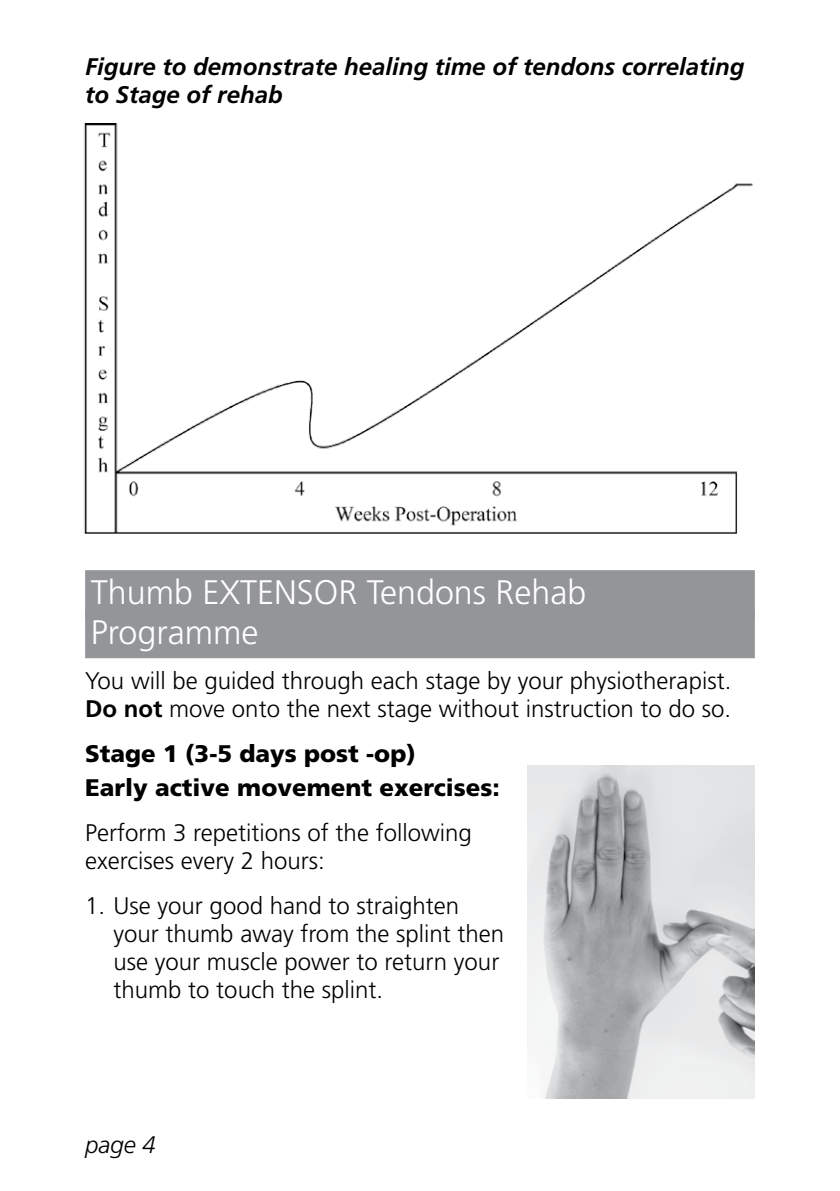
<style>
.page{position:relative;width:840px;height:1191px;background:#fff}
.page>*{position:absolute;margin:0;border:0;box-sizing:border-box;transform-origin:0 0}
.t1{font:300 34px/40px "Frutiger";color:#fff}
.t2{font:300 24px/28px "Frutiger";color:#000}
.t3{font:italic 700 24px/28px "Frutiger";color:#000}
.t4{font:900 24px/33.6px "Frutiger";color:#000}
.t5{font:italic 300 24px "Frutiger";color:#000}
.s1{font-weight:700}
</style>
<div class="page">
<img style="left:84px;top:124px;width:669px;height:409px">
<div style="left:85px;top:570px;width:669px;height:48px;background:#939598"></div>
<div style="left:85px;top:610px;width:669px;height:48px;background:#939598"></div>
<img style="left:527px;top:765px;width:227px;height:333px">
<p class="t3" style="left:85px;top:53px;width:660px">Figure to demonstrate healing time of tendons correlating to Stage of rehab</p>
<h1 class="t1" style="left:91px;top:572px;width:497px">Thumb EXTENSOR Tendons Rehab<br>Programme</h1>
<p class="t2" style="left:85px;top:666px;width:647px">You will be guided through each stage by your physiotherapist.<br><span class="s1">Do not</span> move onto the next stage without instruction to do so.</p>
<p class="t4" style="left:85px;top:736px;width:416px">Stage 1 (3-5 days post -op)<br>Early active movement exercises:</p>
<p class="t2" style="left:85px;top:818px;width:388px">Perform 3 repetitions of the following exercises every 2 hours:</p>
<p class="t2" style="left:113px;top:891px;width:392px;text-indent:-28px">1. Use your good hand to straighten your thumb away from the splint then use your muscle power to return your thumb to touch the splint.</p>
<p class="t5" style="left:85px;top:1131px;width:72px">page 4</p>
</div>
